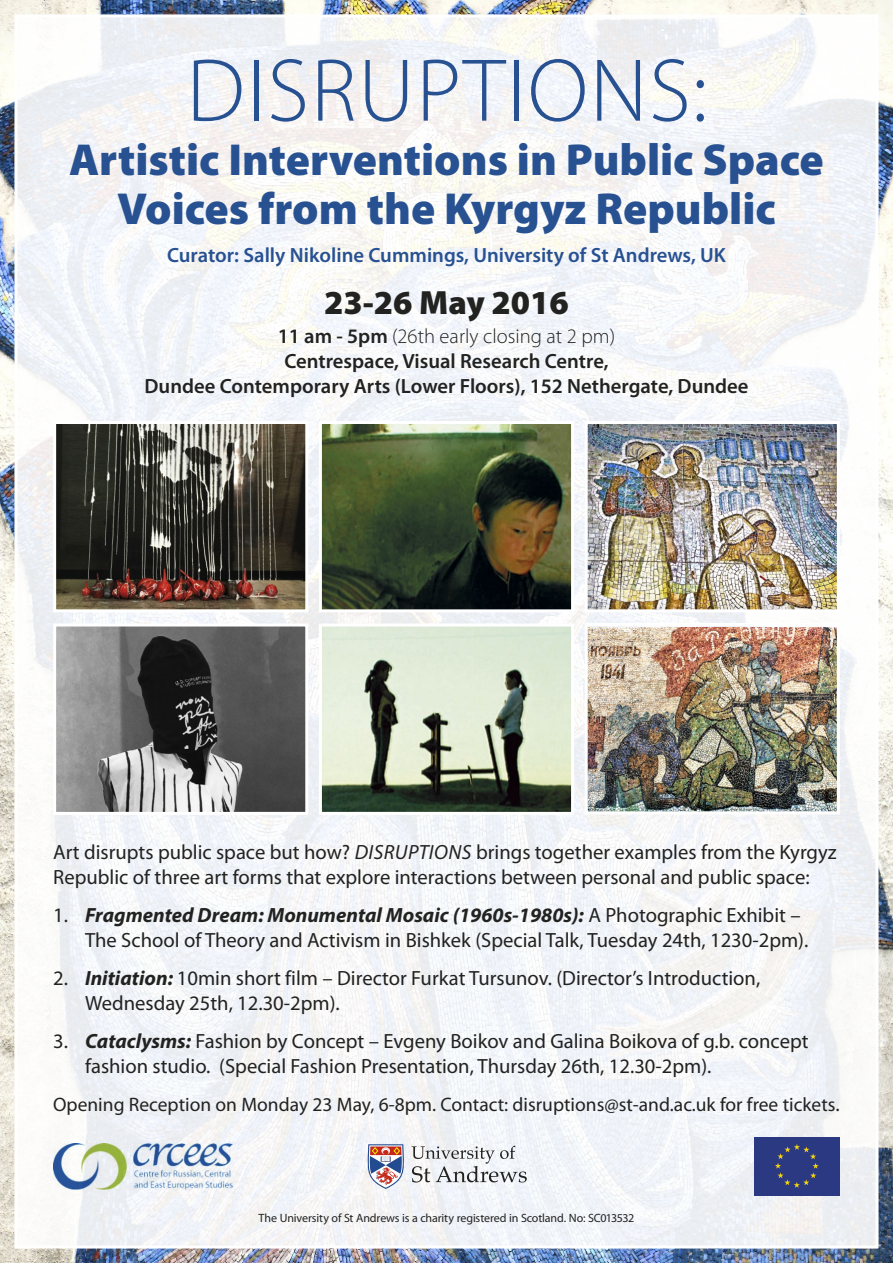
<style>
.page{position:relative;width:893px;height:1263px;background:#fff}
.page>*{position:absolute;margin:0;border:0;box-sizing:border-box;transform-origin:0 0}
.t1{font:300 90px "Myriad Pro";letter-spacing:.02em;color:#285192}
.t2{font:900 45px "Myriad Pro";color:#285192}
.t3{font:900 33.75px "Myriad Pro";color:#222221}
.t4{font:20.62px/24.8px "Myriad Pro";color:#222221}
.t5{font:600 20.62px "Myriad Pro";color:#222221}
.t6{font:italic 700 20.62px "Myriad Pro";color:#222221}
.t7{font:600 20.62px "Myriad Pro";color:#285192}
.t8{font:300 20.62px "Myriad Pro";color:#222221}
.t9{font:19.5px "Myriad Pro";color:#222221}
.Photo{font:12px "Myriad Pro";letter-spacing:-.01em;color:#222221}
.s1{font-weight:600}
.s2{font-style:italic}
.s3{font-weight:400;font-style:normal}
.s4{font-weight:700;font-style:italic}
.s5{font-size:20.62px}
</style>
<div class="page">
<img style="left:0;top:0;width:893px;height:1263px">
<div style="left:16px;top:16px;width:861px;height:1231px;background:#f4f5f8"></div>
<img style="left:323px;top:425px;width:247px;height:183px">
<div style="left:319px;top:421px;width:255px;height:191px;border:3px solid #fff"></div>
<img style="left:57px;top:425px;width:247px;height:183px">
<div style="left:53px;top:421px;width:255px;height:191px;border:3px solid #fff"></div>
<img style="left:57px;top:627px;width:247px;height:184px">
<div style="left:53px;top:623px;width:255px;height:192px;border:3px solid #fff"></div>
<img style="left:323px;top:627px;width:247px;height:184px">
<div style="left:319px;top:623px;width:255px;height:192px;border:3px solid #fff"></div>
<img style="left:589px;top:425px;width:247px;height:183px">
<div style="left:585px;top:421px;width:255px;height:191px;border:3px solid #fff"></div>
<img style="left:589px;top:627px;width:247px;height:183px">
<div style="left:585px;top:623px;width:255px;height:191px;border:3px solid #fff"></div>
<div style="left:754px;top:1137px;width:86px;height:58px;background:#2b3982"></div>
<svg style="left:775px;top:1144px;width:44px;height:44px"></svg>
<img style="left:54px;top:1143px;width:178px;height:46px">
<svg style="left:412px;top:1146px;width:115px;height:36px"></svg>
<svg style="left:367px;top:1144px;width:38px;height:45px"></svg>
<p class="t1" style="left:186px;top:36px;width:522px">DISRUPTIONS:</p>
<p class="t2" style="left:69px;top:129px;width:756px">Artistic Interventions in Public Space</p>
<p class="t2" style="left:117px;top:179px;width:660px">Voices from the Kyrgyz Republic</p>
<p class="t7" style="left:167px;top:242px;width:560px">Curator: Sally Nikoline Cummings, University of St Andrews, UK</p>
<p class="t3" style="left:324px;top:280px;width:246px">23-26 May 2016</p>
<p class="t8" style="left:278px;top:324px;width:339px"><span class="s1">11 am - 5pm</span> (26th early closing at 2 pm)</p>
<p class="t5" style="left:284px;top:348px;width:326px">Centrespace, Visual Research Centre,</p>
<p class="t5" style="left:144px;top:373px;width:605px">Dundee Contemporary Arts (Lower Floors), 152 Nethergate, Dundee</p>
<p class="t4" style="left:53px;top:839px;width:785px">Art disrupts public space but how? <span class="s2">DISRUPTIONS</span> brings together examples from the Kyrgyz<br>Republic of three art forms that explore interactions between personal and public space:</p>
<p class="t6" style="left:53px;top:901px;width:749px"><span class="s3">1.</span> Fragmented Dream: Monumental Mosaic (1960s-1980s): <span class="s3">A Photographic Exhibit –</span></p>
<p class="t4" style="left:85px;top:927px;width:725px">The School of Theory and Activism in Bishkek (Special Talk, Tuesday 24th, 1230-2pm).</p>
<p class="t4" style="left:85px;top:965px;width:677px;text-indent:-32px">2. <span class="s4">Initiation:</span> 10min short film – Director Furkat Tursunov. (Director’s Introduction,<br>Wednesday 25th, 12.30-2pm).</p>
<p class="t4" style="left:85px;top:1028px;width:725px;text-indent:-32px">3. <span class="s4">Cataclysms:</span> Fashion by Concept – Evgeny Boikov and Galina Boikova of g.b. concept fashion studio. (Special Fashion Presentation, Thursday 26th, 12.30-2pm).</p>
<p class="t9" style="left:53px;top:1092px;width:788px">Opening Reception on Monday 23 May, 6-8pm. Contact: disruptions@st-and.ac.uk for free tickets<span class="s5">.</span></p>
<p class="Photo" style="left:259px;top:1211px;width:377px">The University of St Andrews is a charity registered in Scotland. No: SC013532</p>
</div>
